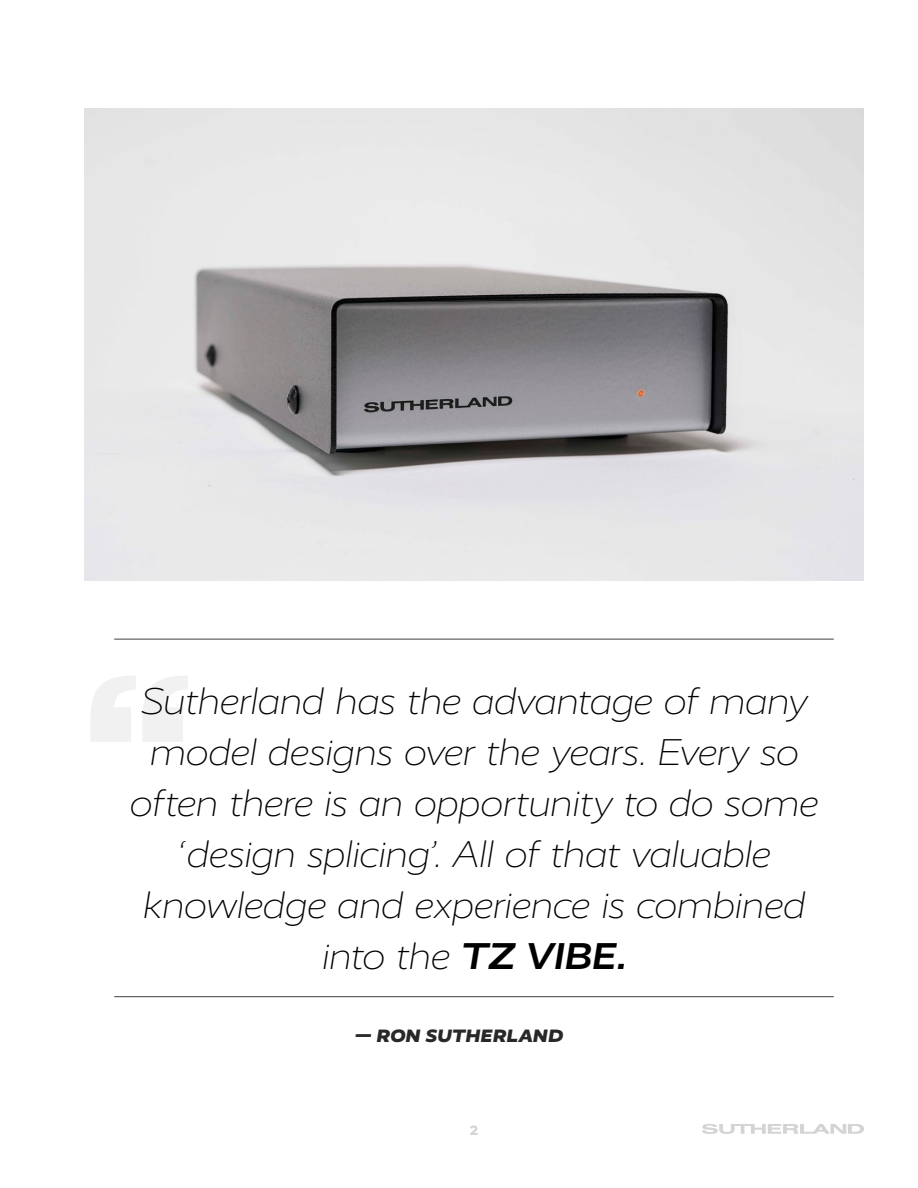
<style>
.page{position:relative;width:918px;height:1188px;background:#fff}
.page>*{position:absolute;margin:0;border:0;box-sizing:border-box;transform-origin:0 0}
.t1{font:900 222px "Realist Wide";color:#f1f1f2}
.t2{font:italic 300 37.5px/51px "Realist Wide";letter-spacing:-.015em;color:#000;text-align:center}
.t3{font:italic 900 18px "Realist Wide";letter-spacing:.015em;color:#292829}
.t4{font:800 13.5px "Realist Wide";color:#d1d3d4}
.s1{font-weight:700}
</style>
<div class="page">
<svg style="left:702px;top:1124px;width:162px;height:10px"></svg>
<img style="left:84px;top:108px;width:780px;height:472px">
<hr style="left:114px;top:639px;width:720px;height:1px;background:#414042">
<hr style="left:114px;top:996px;width:720px;height:1px;background:#414042">
<h1 class="t1" style="left:82px;top:619px;width:112px">“</h1>
<p class="t2" style="left:130px;top:676px;width:690px">Sutherland has the advantage of many model designs over the years. Every so often there is an opportunity to do some ‘design splicing’. All of that valuable knowledge and experience is combined into the <span class="s1">TZ VIBE.</span></p>
<p class="t3" style="left:355px;top:1025px;width:210px">— RON SUTHERLAND</p>
<p class="t4" style="left:470px;top:1122px;width:10px">2</p>
</div>
